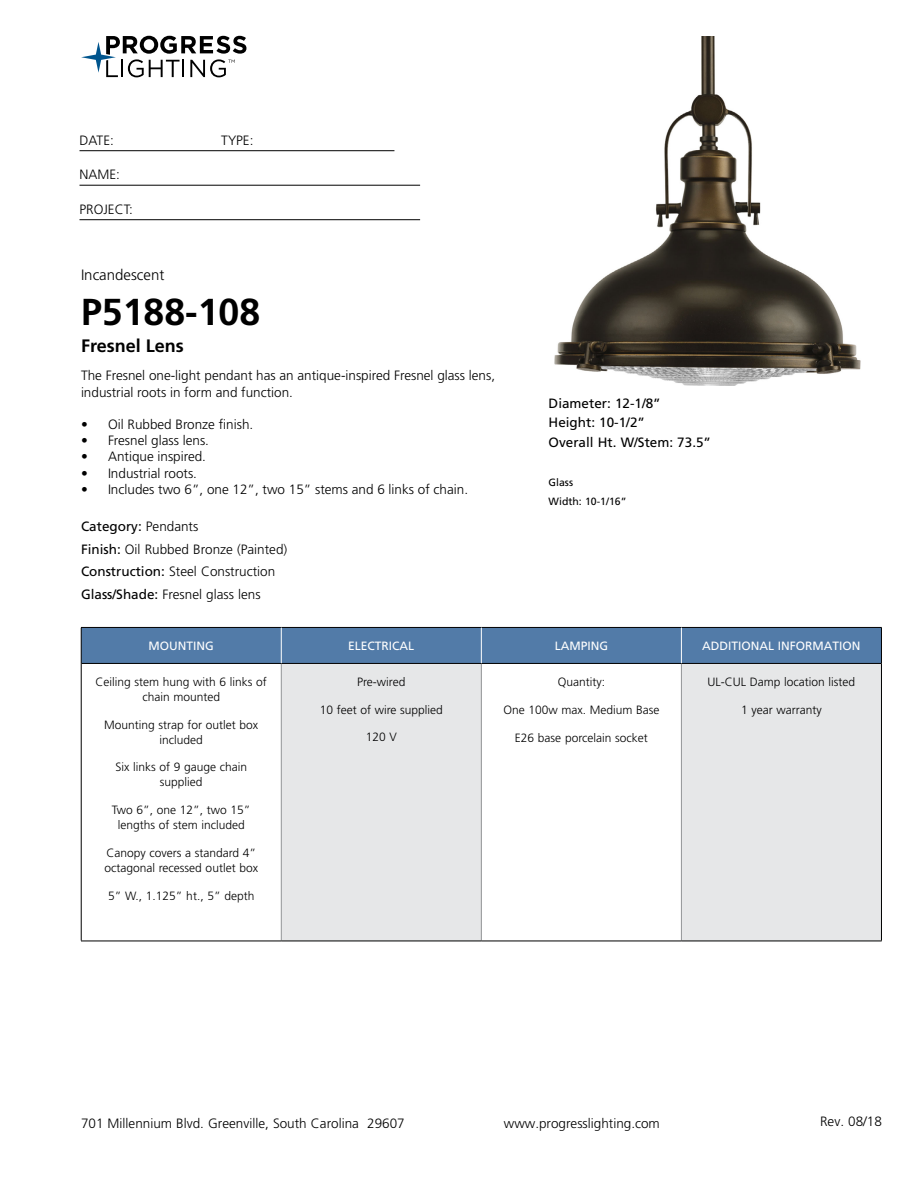
<style>
.page{position:relative;width:918px;height:1188px;background:#fff}
.page>*{position:absolute;margin:0;border:0;box-sizing:border-box;transform-origin:0 0}
.t1{font:700 37.5px "Frutiger LT Std";color:#000}
.t2{font:700 18px "Frutiger LT Std";color:#000}
.t3{font:300 15px "Frutiger LT Std";color:#000}
.t4{font:300 13.5px/22.5px "Frutiger LT Std";color:#000}
.t5{font:13.5px/19.5px "Frutiger LT Std";color:#000}
.t6{font:300 12px/15px "Frutiger LT Std";color:#000;text-align:center}
.t7{font:12px "Frutiger LT Std";color:#fff}
.t8{font:10.5px/19.5px "Frutiger LT Std";color:#000}
.s1{font-weight:400}
</style>
<div class="page">
<svg style="left:81px;top:36px;width:165px;height:41px"></svg>
<hr style="left:80px;top:150px;width:314px;height:1px;background:#000">
<hr style="left:80px;top:185px;width:340px;height:1px;background:#000">
<hr style="left:80px;top:219px;width:340px;height:1px;background:#000">
<div style="left:82px;top:628px;width:799px;height:35px;background:#527ba8"></div>
<div style="left:281px;top:663px;width:200px;height:278px;background:#e6e7e8"></div>
<div style="left:681px;top:663px;width:200px;height:278px;background:#e6e7e8"></div>
<hr style="left:281px;top:664px;width:1px;height:277px;background:#939598">
<hr style="left:481px;top:664px;width:1px;height:277px;background:#939598">
<hr style="left:681px;top:664px;width:1px;height:277px;background:#939598">
<hr style="left:81px;top:663px;width:200px;height:1px;background:#000">
<hr style="left:281px;top:663px;width:200px;height:1px;background:#000">
<hr style="left:481px;top:663px;width:200px;height:1px;background:#000">
<hr style="left:681px;top:663px;width:200px;height:1px;background:#000">
<hr style="left:81px;top:941px;width:200px;height:1px;background:#000">
<hr style="left:281px;top:941px;width:200px;height:1px;background:#000">
<hr style="left:481px;top:941px;width:200px;height:1px;background:#000">
<hr style="left:681px;top:941px;width:201px;height:1px;background:#000">
<hr style="left:81px;top:627px;width:200px;height:1px;background:#000">
<hr style="left:81px;top:628px;width:1px;height:35px;background:#000">
<hr style="left:281px;top:627px;width:200px;height:1px;background:#000">
<hr style="left:481px;top:627px;width:200px;height:1px;background:#000">
<hr style="left:681px;top:627px;width:201px;height:1px;background:#000">
<hr style="left:881px;top:628px;width:1px;height:35px;background:#000">
<hr style="left:81px;top:663px;width:1px;height:278px;background:#000">
<hr style="left:881px;top:663px;width:1px;height:278px;background:#000">
<hr style="left:281px;top:628px;width:1px;height:35px;background:#fff">
<hr style="left:681px;top:628px;width:1px;height:35px;background:#fff">
<hr style="left:481px;top:628px;width:1px;height:35px;background:#fff">
<img style="left:554px;top:36px;width:307px;height:349px">
<p class="t4" style="left:80px;top:129px;width:36px">DATE:</p>
<p class="t4" style="left:221px;top:129px;width:34px">TYPE:</p>
<p class="t4" style="left:80px;top:164px;width:42px">NAME:</p>
<p class="t4" style="left:80px;top:198px;width:55px">PROJECT:</p>
<p class="t3" style="left:81px;top:266px;width:85px">Incandescent</p>
<h1 class="t1" style="left:81px;top:290px;width:181px">P5188-108</h1>
<h2 class="t2" style="left:81px;top:335px;width:104px">Fresnel Lens</h2>
<p class="t4" style="left:81px;top:368px;width:416px;line-height:16.2px">The Fresnel one-light pendant has an antique-inspired Fresnel glass lens, industrial roots in form and function.</p>
<p class="t4" style="left:81px;top:413px;width:174px">• Oil Rubbed Bronze finish.</p>
<p class="t4" style="left:81px;top:429px;width:130px">• Fresnel glass lens.</p>
<p class="t4" style="left:81px;top:446px;width:127px">• Antique inspired.</p>
<p class="t4" style="left:81px;top:462px;width:118px">• Industrial roots.</p>
<p class="t4" style="left:81px;top:478px;width:389px">• Includes two 6”, one 12”, two 15” stems and 6 links of chain.</p>
<p class="t4" style="left:81px;top:516px;width:208px"><span class="s1">Category:</span> Pendants<br><span class="s1">Finish:</span> Oil Rubbed Bronze (Painted)<br><span class="s1">Construction:</span> Steel Construction<br><span class="s1">Glass/Shade:</span> Fresnel glass lens</p>
<p class="t7" style="left:149px;top:639px;width:67px">MOUNTING</p>
<p class="t7" style="left:348px;top:639px;width:68px">ELECTRICAL</p>
<p class="t7" style="left:555px;top:639px;width:55px">LAMPING</p>
<p class="t7" style="left:702px;top:639px;width:160px">ADDITIONAL INFORMATION</p>
<p class="t6" style="left:96px;top:674px;width:173px">Ceiling stem hung with 6 links of chain mounted</p>
<p class="t6" style="left:104px;top:717px;width:156px">Mounting strap for outlet box included</p>
<p class="t6" style="left:115px;top:760px;width:133px">Six links of 9 gauge chain supplied</p>
<p class="t6" style="left:112px;top:803px;width:140px">Two 6”, one 12”, two 15” lengths of stem included</p>
<p class="t6" style="left:105px;top:846px;width:155px;text-align:left">Canopy covers a standard 4” octagonal recessed outlet box</p>
<p class="t6" style="left:108px;top:888px;width:148px">5” W., 1.125” ht., 5” depth</p>
<p class="t5" style="left:549px;top:393px;width:164px">Diameter: 12-1/8”<br>Height: 10-1/2”<br>Overall Ht. W/Stem: 73.5”</p>
<p class="t8" style="left:549px;top:472px;width:79px">Glass<br>Width: 10-1/16”</p>
<p class="t6" style="left:357px;top:675px;width:50px">Pre-wired</p>
<p class="t6" style="left:320px;top:702px;width:125px">10 feet of wire supplied</p>
<p class="t6" style="left:366px;top:730px;width:33px">120 V</p>
<p class="t6" style="left:708px;top:675px;width:149px">UL-CUL Damp location listed</p>
<p class="t6" style="left:741px;top:702px;width:82px">1 year warranty</p>
<p class="t6" style="left:558px;top:675px;width:49px">Quantity:</p>
<p class="t6" style="left:503px;top:702px;width:158px">One 100w max. Medium Base</p>
<p class="t6" style="left:515px;top:730px;width:134px">E26 base porcelain socket</p>
<p class="t4" style="left:81px;top:1112px;width:325px">701 Millennium Blvd. Greenville, South Carolina 29607</p>
<p class="t4" style="left:504px;top:1112px;width:158px">www.progresslighting.com</p>
<p class="t4" style="left:820px;top:1110px;width:63px">Rev. 08/18</p>
</div>
